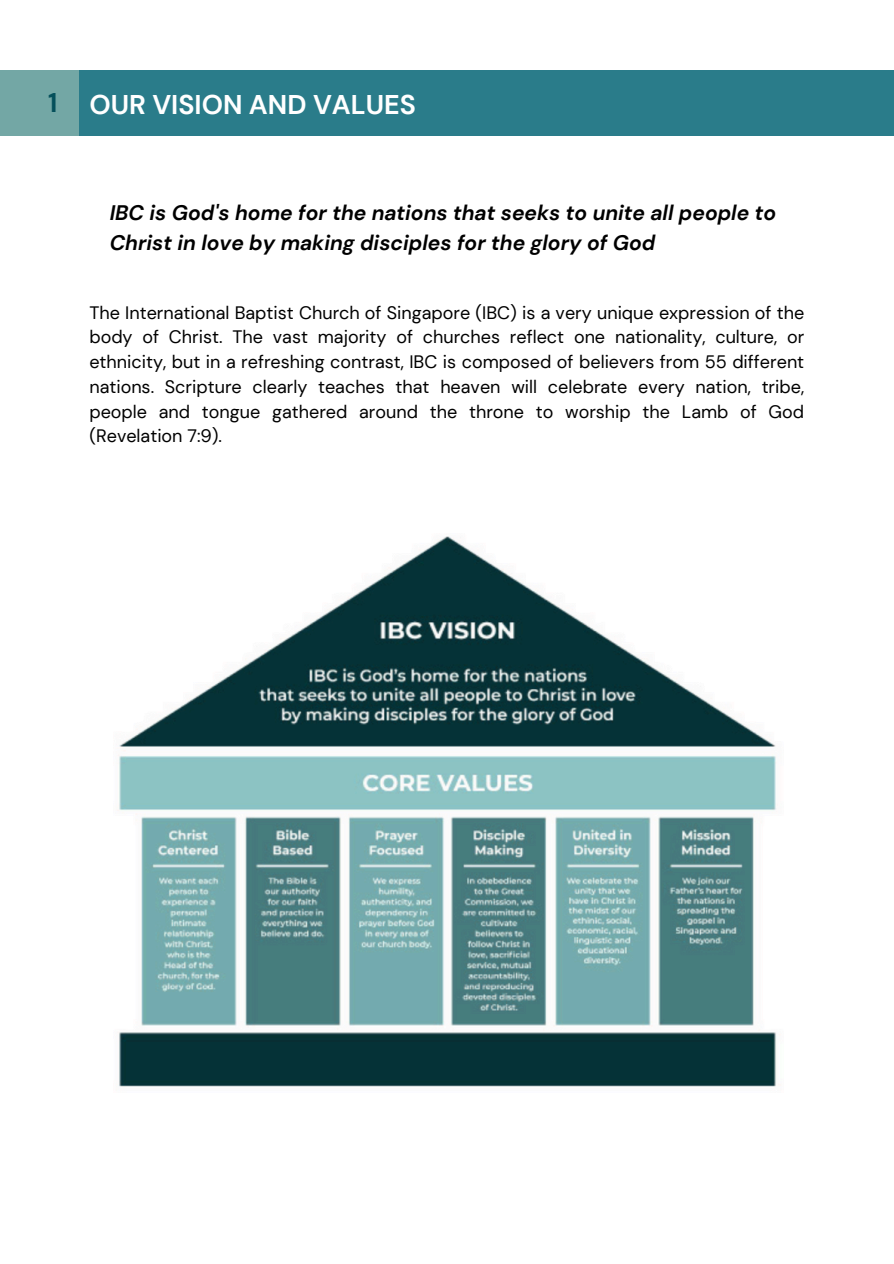
<style>
.page{position:relative;width:894px;height:1264px;background:#fff}
.page>*{position:absolute;margin:0;border:0;box-sizing:border-box;transform-origin:0 0}
.t1{font:700 27px "DM Sans";color:#fff}
.t2{font:700 27px "DM Sans";color:#05505b}
.t3{font:italic 700 21px/29.2px "DM Sans";color:#000}
.t4{font:18px/24.8px "DM Sans";color:#000;text-align:justify}
</style>
<div class="page">
<div style="left:0;top:71px;width:893px;height:65px;background:#2a7c8a"></div>
<img style="left:118px;top:536px;width:659px;height:551px">
<div style="left:0;top:71px;width:79px;height:65px;background:#77aaa7"></div>
<p class="t2" style="left:48px;top:85px;width:11px">1</p>
<p class="t1" style="left:89px;top:87px;width:328px">OUR VISION AND VALUES</p>
<h1 class="t3" style="left:110px;top:198px;width:667px">IBC is God's home for the nations that seeks to unite all people to<br>Christ in love by making disciples for the glory of God</h1>
<h2 class="t4" style="left:89px;top:300px;width:716px">The International Baptist Church of Singapore (IBC) is a very unique expression of the body of Christ. The vast majority of churches reflect one nationality, culture, or ethnicity, but in a refreshing contrast, IBC is composed of believers from 55 different nations. Scripture clearly teaches that heaven will celebrate every nation, tribe, people and tongue gathered around the throne to worship the Lamb of God (Revelation 7:9).</h2>
</div>
